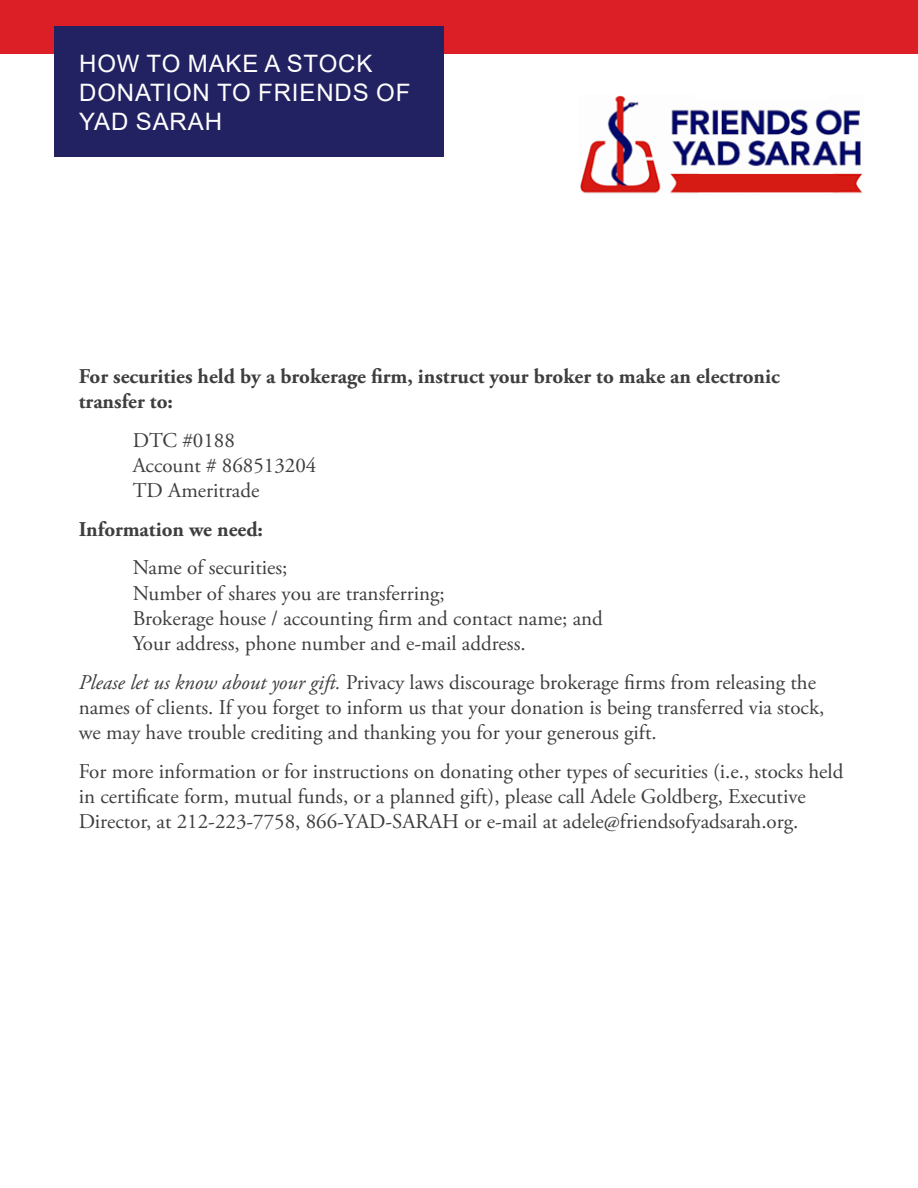
<style>
.page{position:relative;width:918px;height:1188px;background:#fff}
.page>*{position:absolute;margin:0;border:0;box-sizing:border-box;transform-origin:0 0}
.Header__arial{font:24px/28.8px "Arial";letter-spacing:.035em;color:#fff}
.CONTAC_INFO__top{font:21px/25.2px "Adobe Garamond Pro";color:#3e3e3f}
.CONTAC_INFO__top-2{font:700 21px/25.2px "Adobe Garamond Pro";color:#3e3e3f}
.s1{font-style:italic}
</style>
<div class="page">
<div style="left:0;top:0;width:918px;height:54px;background:#dc1f26"></div>
<div style="left:54px;top:26px;width:390px;height:131px;background:#222262"></div>
<img style="left:580px;top:95px;width:283px;height:99px">
<p class="Header__arial" style="left:79px;top:49px;width:333px">HOW TO MAKE A STOCK<br>DONATION TO FRIENDS OF<br>YAD SARAH</p>
<p class="CONTAC_INFO__top-2" style="left:79px;top:364px;width:703px">For securities held by a brokerage firm, instruct your broker to make an electronic transfer to:</p>
<p class="CONTAC_INFO__top" style="left:133px;top:428px;width:185px">DTC #0188<br>Account # 868513204<br>TD Ameritrade</p>
<p class="CONTAC_INFO__top-2" style="left:79px;top:517px;width:186px">Information we need:</p>
<p class="CONTAC_INFO__top" style="left:133px;top:556px;width:472px">Name of securities;<br>Number of shares you are transferring;<br>Brokerage house / accounting firm and contact name; and Your address, phone number and e-mail address.</p>
<p class="CONTAC_INFO__top" style="left:79px;top:670px;width:747px"><span class="s1">Please let us know about your gift.</span> Privacy laws discourage brokerage firms from releasing the names of clients. If you forget to inform us that your donation is being transferred via stock, we may have trouble crediting and thanking you for your generous gift.</p>
<p class="CONTAC_INFO__top" style="left:79px;top:759px;width:766px">For more information or for instructions on donating other types of securities (i.e., stocks held in certificate form, mutual funds, or a planned gift), please call Adele Goldberg, Executive<br>Director, at 212-223-7758, 866-YAD-SARAH or e-mail at adele@friendsofyadsarah.org.</p>
</div>
